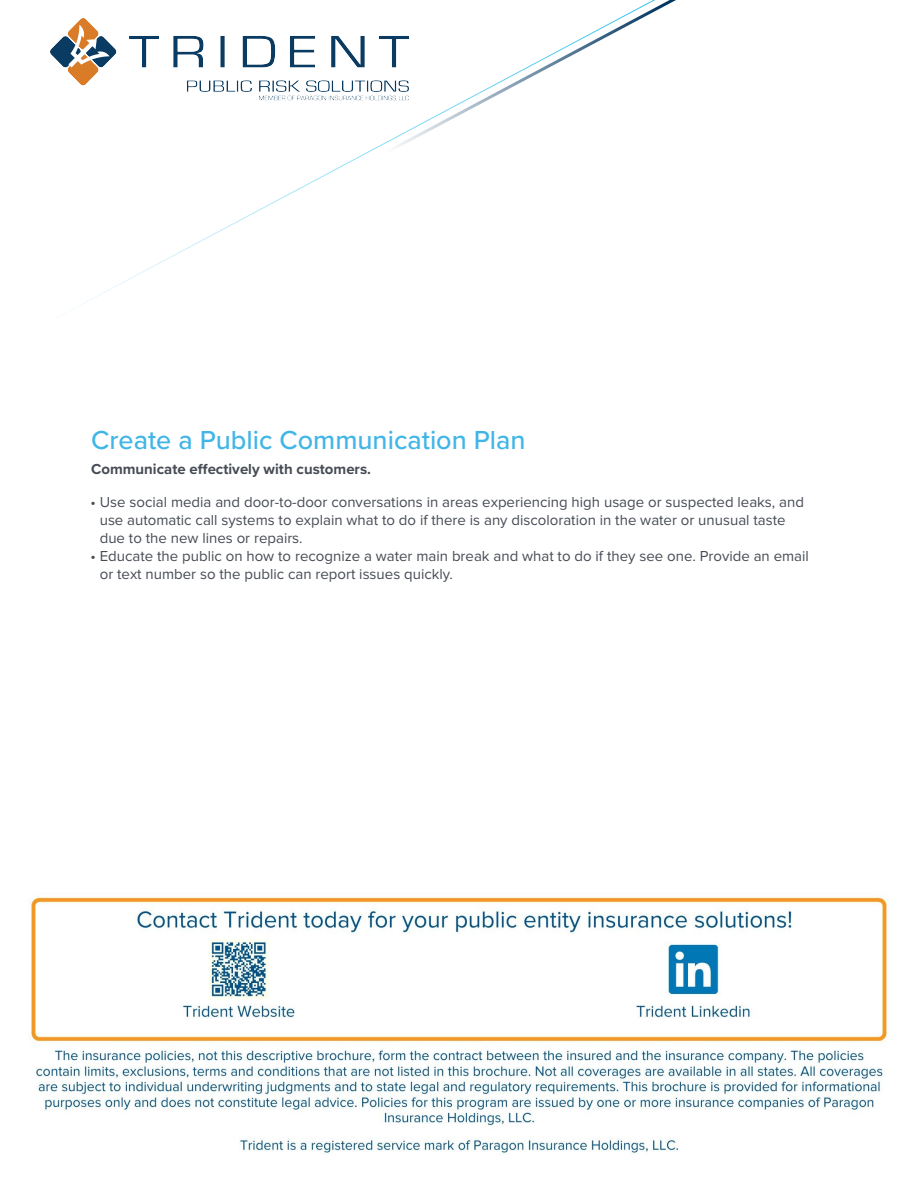
<style>
.page{position:relative;width:918px;height:1188px;background:#fff}
.page>*{position:absolute;margin:0;border:0;box-sizing:border-box;transform-origin:0 0}
.t1{font:500 27px "Proxima Nova";color:#41b6e6}
.t2{font:15px/18px "Proxima Nova";color:#464b54}
.t3{font:700 15px "Proxima Nova";color:#464b54}
</style>
<div class="page">
<svg style="left:50px;top:0;width:626px;height:309px"></svg>
<img style="left:51px;top:19px;width:358px;height:81px">
<img style="left:30px;top:897px;width:859px;height:258px">
<h1 class="t1" style="left:91px;top:420px;width:436px">Create a Public Communication Plan</h1>
<p class="t3" style="left:91px;top:458px;width:281px">Communicate effectively with customers.</p>
<p class="t2" style="left:100px;top:493px;width:706px;text-indent:-9px">• Use social media and door-to-door conversations in areas experiencing high usage or suspected leaks, and use automatic call systems to explain what to do if there is any discoloration in the water or unusual taste due to the new lines or repairs.</p>
<p class="t2" style="left:100px;top:547px;width:711px;text-indent:-9px">• Educate the public on how to recognize a water main break and what to do if they see one. Provide an email or text number so the public can report issues quickly.</p>
</div>
